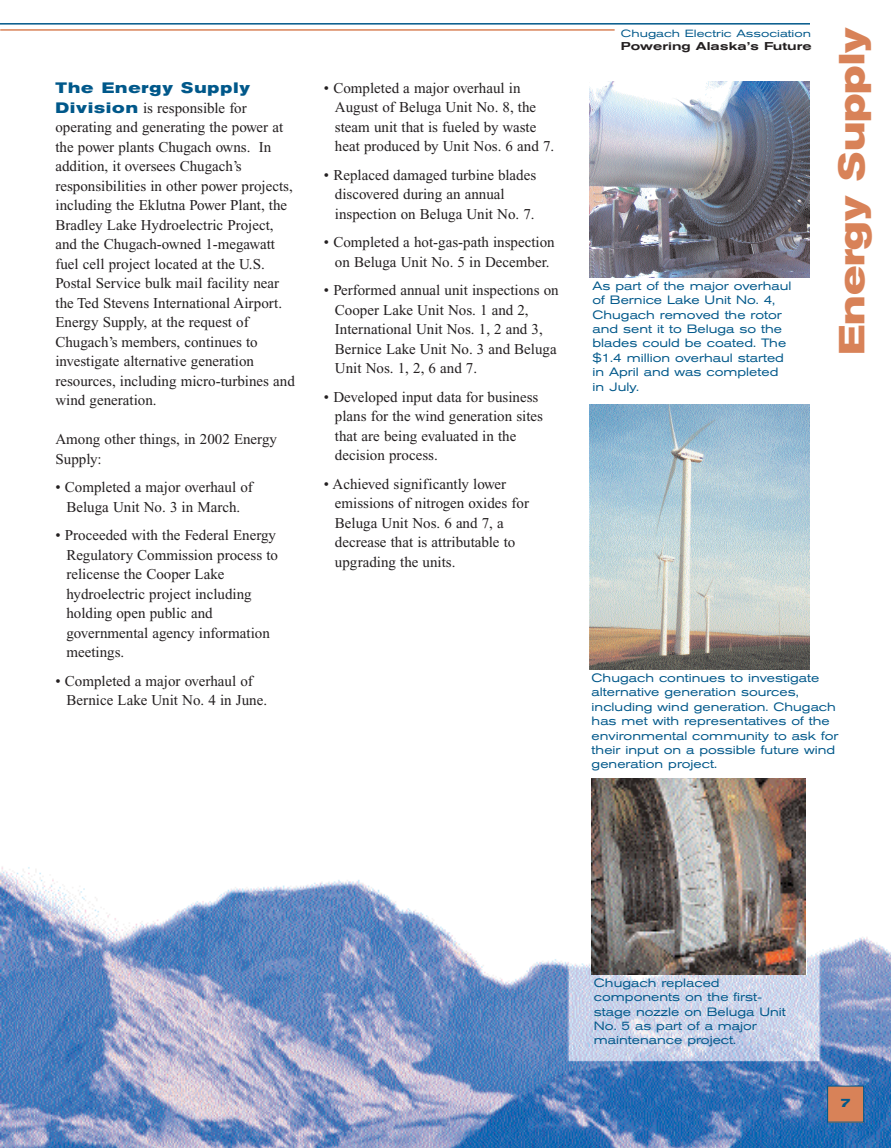
<style>
.page{position:relative;width:891px;height:1148px;background:#fff}
.page>*{position:absolute;margin:0;border:0;box-sizing:border-box;transform-origin:0 0}
.t1{font:700 expanded 36px "Akzidenz Grotesk BE";color:#d88258}
.t2{font:15px/19.5px "Times New Roman";color:#231f20}
.t3{font:700 expanded 15px "Akzidenz Grotesk BE";letter-spacing:.07em;color:#00588a}
.t4{font:expanded 12px/14.4px "Akzidenz Grotesk BE";color:#00588a}
.t5{font:700 expanded 12px "Akzidenz Grotesk BE";color:#00588a}
.t6{font:500 expanded 11.25px "Akzidenz Grotesk BE";color:#231f20;scale:1.1 1}
.t7{font:expanded 10.35px "Akzidenz Grotesk BE";color:#00588a;scale:1.1 1}
.s1{font-family:"Akzidenz Grotesk BE";font-weight:700;font-stretch:expanded;color:#00588a}
</style>
<div class="page">
<img style="left:16px;top:635px;width:875px;height:512px">
<hr style="left:0;top:29px;width:615px;height:2px;background:#d88258">
<hr style="left:0;top:23px;width:810px;height:2px;background:#00588a">
<div style="left:828px;top:1086px;width:36px;height:36px;background:#d88258"></div>
<div style="left:827px;top:1085px;width:37px;height:37px;border:1px solid #00588a"></div>
<img style="left:0;top:866px;width:16px;height:281px">
<img style="left:591px;top:778px;width:215px;height:196px">
<img style="left:590px;top:81px;width:220px;height:196px">
<img style="left:589px;top:404px;width:220px;height:265px">
<p class="t3" style="left:55px;top:82px;width:196px">The Energy Supply</p>
<p class="t2" style="left:55px;top:99px;width:241px"><span class="s1">Division</span> is responsible for operating and generating the power at the power plants Chugach owns. In addition, it oversees Chugach’s responsibilities in other power projects, including the Eklutna Power Plant, the Bradley Lake Hydroelectric Project, and the Chugach-owned 1-megawatt fuel cell project located at the U.S.<br>Postal Service bulk mail facility near the Ted Stevens International Airport.<br>Energy Supply, at the request of Chugach’s members, continues to investigate alternative generation resources, including micro-turbines and wind generation.</p>
<p class="t2" style="left:55px;top:431px;width:223px">Among other things, in 2002 Energy<br>Supply:</p>
<p class="t2" style="left:55px;top:479px;width:199px;text-align:center">• Completed a major overhaul of<br>Beluga Unit No. 3 in March.</p>
<p class="t2" style="left:66px;top:527px;width:213px;text-indent:-11px">• Proceeded with the Federal Energy<br>Regulatory Commission process to relicense the Cooper Lake hydroelectric project including holding open public and governmental agency information meetings.</p>
<p class="t2" style="left:66px;top:672px;width:202px;text-indent:-11px">• Completed a major overhaul of<br>Bernice Lake Unit No. 4 in June.</p>
<p class="t2" style="left:335px;top:80px;width:221px;text-indent:-11px">• Completed a major overhaul in<br>August of Beluga Unit No. 8, the steam unit that is fueled by waste heat produced by Unit Nos. 6 and 7.</p>
<p class="t2" style="left:335px;top:167px;width:203px;text-indent:-11px">• Replaced damaged turbine blades discovered during an annual inspection on Beluga Unit No. 7.</p>
<p class="t2" style="left:324px;top:234px;width:232px;text-align:center">• Completed a hot-gas-path inspection on Beluga Unit No. 5 in December.</p>
<p class="t2" style="left:335px;top:282px;width:225px;text-indent:-11px">• Performed annual unit inspections on<br>Cooper Lake Unit Nos. 1 and 2,<br>International Unit Nos. 1, 2 and 3,<br>Bernice Lake Unit No. 3 and Beluga<br>Unit Nos. 1, 2, 6 and 7.</p>
<p class="t2" style="left:335px;top:388px;width:210px;text-indent:-11px">• Developed input data for business plans for the wind generation sites that are being evaluated in the decision process.</p>
<p class="t2" style="left:335px;top:475px;width:196px;text-indent:-11px">• Achieved significantly lower emissions of nitrogen oxides for<br>Beluga Unit Nos. 6 and 7, a decrease that is attributable to upgrading the units.</p>
<p class="t7" style="left:621px;top:30px;width:174px">Chugach Electric Association</p>
<p class="t6" style="left:621px;top:42px;width:175px">Powering Alaska’s Future</p>
<p class="t4" style="left:592px;top:279px;width:201px">As part of the major overhaul of Bernice Lake Unit No. 4,<br>Chugach removed the rotor and sent it to Beluga so the blades could be coated. The $1.4 million overhaul started in April and was completed in July.</p>
<h1 class="t1" style="left:839px;top:354px;width:328px;rotate:-90deg">Energy Supply</h1>
<p class="t4" style="left:592px;top:671px;width:248px">Chugach continues to investigate alternative generation sources, including wind generation. Chugach has met with representatives of the environmental community to ask for their input on a possible future wind generation project.</p>
<p class="t4" style="left:594px;top:976px;width:194px">Chugach replaced components on the first&shy;stage nozzle on Beluga Unit<br>No. 5 as part of a major maintenance project.</p>
<p class="t5" style="left:841px;top:1098px;width:12px">7</p>
</div>
